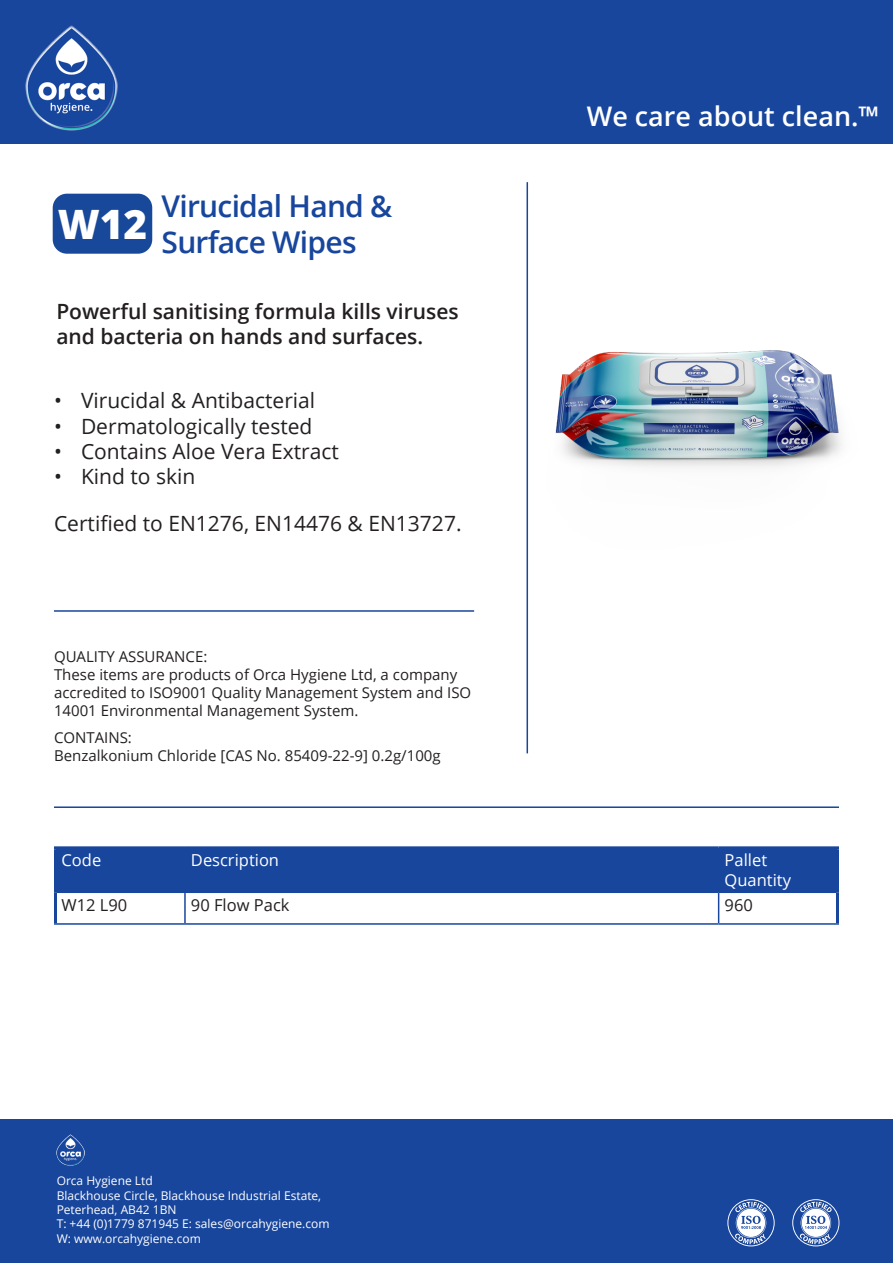
<style>
.page{position:relative;width:893px;height:1263px;background:#fff}
.page>*{position:absolute;margin:0;border:0;box-sizing:border-box;transform-origin:0 0}
.t1{font:800 40.5px "Open Sans";color:#fff}
.Large_Paragraph{font:600 30px/36px "Open Sans";letter-spacing:-.025em;color:#18469d}
.t2{font:600 27px "Open Sans";color:#fff}
.t3{font:21px "Open Sans";color:#231f20}
.t4{font:600 21px/25.2px "Open Sans";color:#231f20}
.t5{font:16.5px "Open Sans";color:#fff}
.t6{font:16.5px "Open Sans";color:#231f20}
.t7{font:15px "Open Sans";color:#231f20}
.t8{font:12px/14.4px "Open Sans";color:#fff}
</style>
<div class="page">
<div style="left:0;top:0;width:893px;height:144px;background:#18469d"></div>
<div style="left:0;top:1119px;width:893px;height:144px;background:#18469d"></div>
<img style="left:26px;top:26px;width:92px;height:104px">
<div style="left:57px;top:849px;width:779px;height:42px;background:#18469d"></div>
<hr style="left:54px;top:846px;width:131px;height:3px;background:#18469d">
<hr style="left:54px;top:849px;width:3px;height:43px;background:#18469d">
<hr style="left:185px;top:846px;width:534px;height:3px;background:#18469d">
<hr style="left:719px;top:846px;width:120px;height:3px;background:#18469d">
<hr style="left:836px;top:849px;width:3px;height:43px;background:#18469d">
<hr style="left:54px;top:892px;width:3px;height:31px;background:#18469d">
<hr style="left:836px;top:892px;width:3px;height:31px;background:#18469d">
<hr style="left:184px;top:849px;width:2px;height:42px;background:#18469d">
<hr style="left:718px;top:849px;width:1px;height:42px;background:#18469d">
<hr style="left:57px;top:891px;width:128px;height:2px;background:#18469d">
<hr style="left:185px;top:891px;width:534px;height:2px;background:#18469d">
<hr style="left:184px;top:893px;width:2px;height:30px;background:#18469d">
<hr style="left:719px;top:891px;width:117px;height:2px;background:#18469d">
<hr style="left:718px;top:893px;width:1px;height:30px;background:#18469d">
<hr style="left:54px;top:923px;width:131px;height:2px;background:#18469d">
<hr style="left:185px;top:923px;width:534px;height:2px;background:#18469d">
<hr style="left:719px;top:923px;width:120px;height:2px;background:#18469d">
<img style="left:57px;top:1134px;width:27px;height:32px">
<hr style="left:54px;top:610px;width:420px;height:2px;background:#18469d">
<hr style="left:54px;top:806px;width:785px;height:2px;background:#18469d">
<svg style="left:792px;top:1199px;width:47px;height:47px"></svg>
<svg style="left:727px;top:1199px;width:48px;height:47px"></svg>
<div style="left:50px;top:191px;width:105px;height:65px;background:#174899;border-radius:17px"></div>
<div style="left:47px;top:188px;width:111px;height:71px;border:5px solid #fff;border-radius:17px"></div>
<hr style="left:526px;top:182px;width:2px;height:571px;background:#18469d">
<img style="left:526px;top:216px;width:316px;height:364px">
<p class="t1" style="left:58px;top:194px;width:91px">W12</p>
<p class="Large_Paragraph" style="left:162px;top:188px;width:232px">Virucidal Hand &amp;<br>Surface Wipes</p>
<p class="t4" style="left:56px;top:298px;width:404px">Powerful sanitising formula kills viruses and bacteria on hands and surfaces.</p>
<p class="t3" style="left:54px;top:386px;width:263px">• Virucidal &amp; Antibacterial</p>
<p class="t3" style="left:54px;top:412px;width:260px">• Dermatologically tested</p>
<p class="t3" style="left:54px;top:437px;width:286px">• Contains Aloe Vera Extract</p>
<p class="t3" style="left:54px;top:462px;width:143px">• Kind to skin</p>
<p class="t3" style="left:54px;top:509px;width:409px">Certified to EN1276, EN14476 &amp; EN13727.</p>
<p class="t7" style="left:54px;top:646px;width:155px">QUALITY ASSURANCE:</p>
<p class="t7" style="left:54px;top:664px;width:405px">These items are products of Orca Hygiene Ltd, a company</p>
<p class="t7" style="left:54px;top:682px;width:419px">accredited to ISO9001 Quality Management System and ISO</p>
<p class="t7" style="left:54px;top:700px;width:306px">14001 Environmental Management System.</p>
<p class="t7" style="left:54px;top:727px;width:79px">CONTAINS:</p>
<p class="t7" style="left:54px;top:745px;width:388px">Benzalkonium Chloride [CAS No. 85409-22-9] 0.2g/100g</p>
<p class="t2" style="left:587px;top:98px;width:294px">We care about clean.™</p>
<p class="t5" style="left:62px;top:849px;width:41px">Code</p>
<p class="t5" style="left:191px;top:849px;width:90px">Description</p>
<p class="t5" style="left:725px;top:849px;width:44px">Pallet</p>
<p class="t5" style="left:725px;top:869px;width:68px">Quantity</p>
<p class="t6" style="left:62px;top:894px;width:67px">W12 L90</p>
<p class="t6" style="left:191px;top:894px;width:100px">90 Flow Pack</p>
<p class="t6" style="left:725px;top:894px;width:30px">960</p>
<p class="t8" style="left:57px;top:1173px;width:98px">Orca Hygiene Ltd</p>
<p class="t8" style="left:57px;top:1188px;width:266px">Blackhouse Circle, Blackhouse Industrial Estate,<br>Peterhead, AB42 1BN</p>
<p class="t8" style="left:57px;top:1216px;width:274px">T: +44 (0)1779 871945 E: sales@orcahygiene.com<br>W: www.orcahygiene.com</p>
</div>
